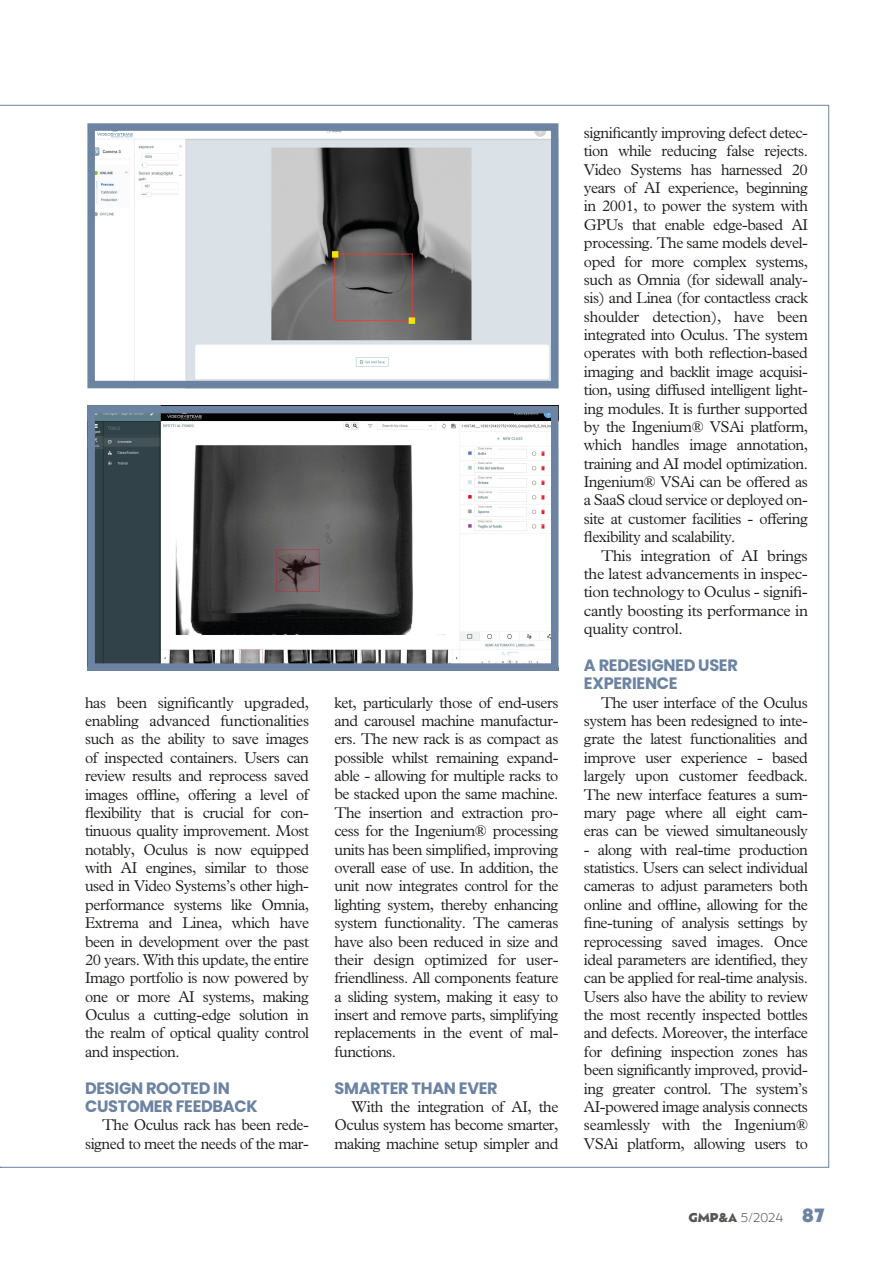
<style>
.page{position:relative;width:893px;height:1263px;background:#fff}
.page>*{position:absolute;margin:0;border:0;box-sizing:border-box;transform-origin:0 0}
.t1{font:700 16.5px/18.5px "Poppins";letter-spacing:-.02em;color:#6c83a1}
.t2{font:300 15.75px/18.5px "Plantin MT Pro";letter-spacing:-.03em;color:#1d1d1b;text-align:justify}
.t3{font:300 12px "Ofelia Display";color:#575756}
.s1{font-weight:800}
.s2{font-weight:800;font-size:17.85px;color:#6c83a1}
</style>
<div class="page">
<img style="left:96px;top:132px;width:453px;height:247px">
<div style="left:87px;top:123px;width:471px;height:265px;border:8px solid #6c83a1"></div>
<img style="left:96px;top:415px;width:453px;height:247px">
<div style="left:87px;top:406px;width:471px;height:265px;border:8px solid #6c83a1"></div>
<p class="t2" style="left:85px;top:693px;width:226px">has been significantly upgraded, enabling advanced functionalities such as the ability to save images of inspected containers. Users can review results and reprocess saved images offline, offering a level of flexibility that is crucial for con&shy;tinuous quality improvement. Most notably, Oculus is now equipped with AI engines, similar to those used in Video Systems’s other high&shy;performance systems like Omnia, Extrema and Linea, which have been in development over the past 20 years. With this update, the entire Imago portfolio is now powered by one or more AI systems, making Oculus a cutting-edge solution in the realm of optical quality control and inspection.</p>
<p class="t1" style="left:85px;top:1078px;width:174px">DESIGN ROOTED IN<br>CUSTOMER FEEDBACK</p>
<p class="t2" style="left:85px;top:1116px;width:225px;text-align:right">The Oculus rack has been rede&shy;signed to meet the needs of the mar-</p>
<p class="t2" style="left:334px;top:693px;width:225px">ket, particularly those of end-users and carousel machine manufactur&shy;ers. The new rack is as compact as possible whilst remaining expand&shy;able - allowing for multiple racks to be stacked upon the same machine.<br>The insertion and extraction pro&shy;cess for the Ingenium® processing units has been simplified, improving overall ease of use. In addition, the unit now integrates control for the lighting system, thereby enhancing system functionality. The cameras have also been reduced in size and their design optimized for user&shy;friendliness. All components feature a sliding system, making it easy to insert and remove parts, simplifying replacements in the event of mal&shy;functions.</p>
<p class="t1" style="left:334px;top:1078px;width:165px">SMARTER THAN EVER</p>
<p class="t2" style="left:334px;top:1097px;width:225px;text-indent:17px">With the integration of AI, the Oculus system has become smarter, making machine setup simpler and</p>
<p class="t2" style="left:584px;top:123px;width:226px">significantly improving defect detec&shy;tion while reducing false rejects.<br>Video Systems has harnessed 20 years of AI experience, beginning in 2001, to power the system with GPUs that enable edge-based AI processing. The same models devel&shy;oped for more complex systems, such as Omnia (for sidewall analy&shy;sis) and Linea (for contactless crack shoulder detection), have been integrated into Oculus. The system operates with both reflection-based imaging and backlit image acquisi&shy;tion, using diffused intelligent light&shy;ing modules. It is further supported by the Ingenium® VSAi platform, which handles image annotation, training and AI model optimization.<br>Ingenium® VSAi can be offered as a SaaS cloud service or deployed on&shy;site at customer facilities - offering flexibility and scalability.</p>
<p class="t2" style="left:584px;top:546px;width:225px;text-indent:17px">This integration of AI brings the latest advancements in inspec&shy;tion technology to Oculus - signifi&shy;cantly boosting its performance in quality control.</p>
<p class="t1" style="left:584px;top:656px;width:155px">A REDESIGNED USER<br>EXPERIENCE</p>
<p class="t2" style="left:584px;top:693px;width:226px;text-indent:17px">The user interface of the Oculus system has been redesigned to inte&shy;grate the latest functionalities and improve user experience - based largely upon customer feedback.<br>The new interface features a sum&shy;mary page where all eight cam&shy;eras can be viewed simultaneously</p>
<p class="t2" style="left:584px;top:840px;width:226px">- along with real-time production statistics. Users can select individual cameras to adjust parameters both online and offline, allowing for the fine-tuning of analysis settings by reprocessing saved images. Once ideal parameters are identified, they can be applied for real-time analysis.<br>Users also have the ability to review the most recently inspected bottles and defects. Moreover, the interface for defining inspection zones has been significantly improved, provid&shy;ing greater control. The system’s AI-powered image analysis connects seamlessly with the Ingenium® VSAi platform, allowing users to</p>
<p class="t3" style="left:688px;top:1209px;width:138px"><span class="s1">GMP&amp;A</span> 5/2024 <span class="s2">87</span></p>
</div>
